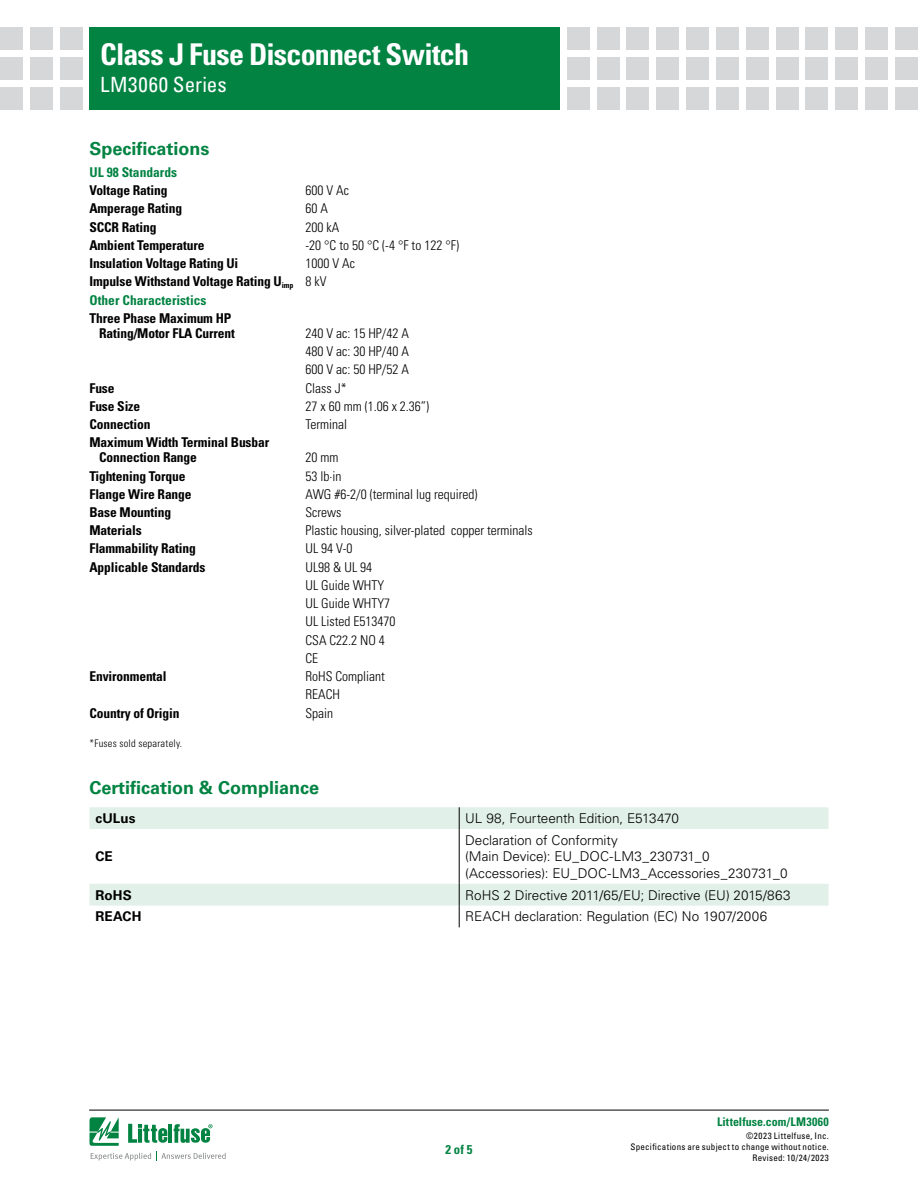
<style>
.page{position:relative;width:918px;height:1188px;background:#fff}
.page>*{position:absolute;margin:0;border:0;box-sizing:border-box;transform-origin:0 0}
.t1{font:700 condensed 30px "Univers LT Std";letter-spacing:-.025em;color:#fff}
.t2{font:condensed 21px "Univers LT Std";letter-spacing:.02em;color:#fff}
.FACTS_HEAD{font:700 18px "Univers LT Std";color:#028342}
.Specifications_Nested_style{font:700 condensed 13.5px/15px "Univers LT Std";letter-spacing:-.01em;color:#000;text-align:right}
.Specifications_Nested_style-2{font:300 condensed 13.5px "Univers LT Std";color:#000}
.Body_1{font:300 13.5px/16.5px "Univers LT Std";letter-spacing:-.005em;color:#000}
.Specifications_Nested_style-3{font:700 condensed 13.5px "Univers LT Std";color:#028342}
.Body_1-2{font:700 13.5px "Univers LT Std";letter-spacing:.005em;color:#000}
.t3{font:700 condensed 12.75px "Univers LT Std";color:#028342}
.t4{font:700 condensed 12px "Univers LT Std";letter-spacing:.005em;color:#028342}
.Note{font:300 condensed 10.5px "Univers LT Std";letter-spacing:.025em;color:#000}
.t5{font:condensed 9px/10.8px "Univers LT Std";letter-spacing:.03em;color:#000;text-align:right}
.s1{font-weight:300}
</style>
<div class="page">
<hr style="left:89px;top:1110px;width:740px;height:1px;background:#000">
<svg style="left:90px;top:1117px;width:136px;height:44px"></svg>
<div style="left:90px;top:27px;width:470px;height:82px;background:#028342"></div>
<div style="left:60px;top:27px;width:23px;height:23px;background:#d5d7d8"></div>
<div style="left:60px;top:57px;width:23px;height:23px;background:#d5d7d8"></div>
<div style="left:60px;top:87px;width:23px;height:22px;background:#d5d7d8"></div>
<div style="left:30px;top:27px;width:23px;height:23px;background:#d5d7d8"></div>
<div style="left:30px;top:57px;width:23px;height:23px;background:#d5d7d8"></div>
<div style="left:30px;top:87px;width:23px;height:22px;background:#d5d7d8"></div>
<div style="left:0;top:27px;width:23px;height:23px;background:#d5d7d8"></div>
<div style="left:0;top:57px;width:23px;height:23px;background:#d5d7d8"></div>
<div style="left:0;top:87px;width:23px;height:22px;background:#d5d7d8"></div>
<div style="left:567px;top:27px;width:23px;height:23px;background:#d5d7d8"></div>
<div style="left:567px;top:57px;width:23px;height:23px;background:#d5d7d8"></div>
<div style="left:567px;top:87px;width:23px;height:22px;background:#d5d7d8"></div>
<div style="left:597px;top:27px;width:23px;height:23px;background:#d5d7d8"></div>
<div style="left:597px;top:57px;width:23px;height:23px;background:#d5d7d8"></div>
<div style="left:597px;top:87px;width:23px;height:22px;background:#d5d7d8"></div>
<div style="left:627px;top:27px;width:22px;height:23px;background:#d5d7d8"></div>
<div style="left:627px;top:57px;width:22px;height:23px;background:#d5d7d8"></div>
<div style="left:627px;top:87px;width:22px;height:22px;background:#d5d7d8"></div>
<div style="left:656px;top:27px;width:23px;height:23px;background:#d5d7d8"></div>
<div style="left:656px;top:57px;width:23px;height:23px;background:#d5d7d8"></div>
<div style="left:656px;top:87px;width:23px;height:22px;background:#d5d7d8"></div>
<div style="left:686px;top:27px;width:23px;height:23px;background:#d5d7d8"></div>
<div style="left:686px;top:57px;width:23px;height:23px;background:#d5d7d8"></div>
<div style="left:686px;top:87px;width:23px;height:22px;background:#d5d7d8"></div>
<div style="left:716px;top:27px;width:23px;height:23px;background:#d5d7d8"></div>
<div style="left:716px;top:57px;width:23px;height:23px;background:#d5d7d8"></div>
<div style="left:716px;top:87px;width:23px;height:22px;background:#d5d7d8"></div>
<div style="left:746px;top:27px;width:23px;height:23px;background:#d5d7d8"></div>
<div style="left:746px;top:57px;width:23px;height:23px;background:#d5d7d8"></div>
<div style="left:746px;top:87px;width:23px;height:22px;background:#d5d7d8"></div>
<div style="left:805px;top:27px;width:23px;height:23px;background:#d5d7d8"></div>
<div style="left:805px;top:57px;width:23px;height:23px;background:#d5d7d8"></div>
<div style="left:805px;top:87px;width:23px;height:22px;background:#d5d7d8"></div>
<div style="left:776px;top:27px;width:22px;height:23px;background:#d5d7d8"></div>
<div style="left:776px;top:57px;width:22px;height:23px;background:#d5d7d8"></div>
<div style="left:776px;top:87px;width:22px;height:22px;background:#d5d7d8"></div>
<div style="left:835px;top:27px;width:23px;height:23px;background:#d5d7d8"></div>
<div style="left:835px;top:57px;width:23px;height:23px;background:#d5d7d8"></div>
<div style="left:835px;top:87px;width:23px;height:22px;background:#d5d7d8"></div>
<div style="left:865px;top:27px;width:23px;height:23px;background:#d5d7d8"></div>
<div style="left:865px;top:57px;width:23px;height:23px;background:#d5d7d8"></div>
<div style="left:865px;top:87px;width:23px;height:22px;background:#d5d7d8"></div>
<div style="left:895px;top:27px;width:23px;height:23px;background:#d5d7d8"></div>
<div style="left:895px;top:57px;width:23px;height:23px;background:#d5d7d8"></div>
<div style="left:895px;top:87px;width:23px;height:22px;background:#d5d7d8"></div>
<svg style="left:90px;top:807px;width:738px;height:99px"></svg>
<svg style="left:459px;top:807px;width:1px;height:22px"></svg>
<hr style="left:459px;top:829px;width:1px;height:55px;background:#000">
<svg style="left:459px;top:884px;width:1px;height:43px"></svg>
<h1 class="t1" style="left:100px;top:36px;width:370px">Class J Fuse Disconnect Switch</h1>
<h2 class="t2" style="left:100px;top:71px;width:128px">LM3060 Series</h2>
<p class="FACTS_HEAD" style="left:90px;top:138px;width:122px">Specifications</p>
<p class="Specifications_Nested_style-3" style="left:90px;top:164px;width:89px">UL 98 Standards</p>
<p class="Specifications_Nested_style" style="left:90px;top:183px;width:80px">Voltage Rating</p>
<p class="Specifications_Nested_style-2" style="left:306px;top:182px;width:45px">600 V Ac</p>
<p class="Specifications_Nested_style" style="left:90px;top:201px;width:94px">Amperage Rating</p>
<p class="Specifications_Nested_style-2" style="left:306px;top:201px;width:24px">60 A</p>
<p class="Specifications_Nested_style" style="left:90px;top:219px;width:68px">SCCR Rating</p>
<p class="Specifications_Nested_style-2" style="left:306px;top:219px;width:35px">200 kA</p>
<p class="Specifications_Nested_style" style="left:90px;top:238px;width:117px">Ambient Temperature</p>
<p class="Specifications_Nested_style-2" style="left:306px;top:237px;width:155px">-20 °C to 50 °C (-4 °F to 122 °F)</p>
<p class="Specifications_Nested_style" style="left:90px;top:256px;width:150px">Insulation Voltage Rating Ui</p>
<p class="Specifications_Nested_style-2" style="left:306px;top:255px;width:51px">1000 V Ac</p>
<p class="Specifications_Nested_style" style="left:90px;top:274px;width:238px">Impulse Withstand Voltage Rating U<sub>imp</sub> <span class="s1">8 kV</span></p>
<p class="Specifications_Nested_style-3" style="left:90px;top:292px;width:118px">Other Characteristics</p>
<p class="Specifications_Nested_style" style="left:90px;top:310px;width:147px">Three Phase Maximum HP<br>Rating/Motor FLA Current</p>
<p class="Specifications_Nested_style-2" style="left:306px;top:325px;width:105px">240 V ac: 15 HP/42 A</p>
<p class="Specifications_Nested_style-2" style="left:306px;top:343px;width:105px">480 V ac: 30 HP/40 A</p>
<p class="Specifications_Nested_style-2" style="left:306px;top:361px;width:105px">600 V ac: 50 HP/52 A</p>
<p class="Specifications_Nested_style" style="left:90px;top:380px;width:27px">Fuse</p>
<p class="Specifications_Nested_style-2" style="left:306px;top:380px;width:43px">Class J*</p>
<p class="Specifications_Nested_style" style="left:90px;top:398px;width:52px">Fuse Size</p>
<p class="Specifications_Nested_style-2" style="left:306px;top:398px;width:125px">27 x 60 mm (1.06 x 2.36”)</p>
<p class="Specifications_Nested_style" style="left:90px;top:417px;width:63px">Connection</p>
<p class="Specifications_Nested_style-2" style="left:306px;top:416px;width:43px">Terminal</p>
<p class="Specifications_Nested_style" style="left:99px;top:435px;width:171px;text-align:left;text-indent:-10px">Maximum Width Terminal Busbar<br>Connection Range</p>
<p class="Specifications_Nested_style-2" style="left:306px;top:449px;width:34px">20 mm</p>
<p class="Specifications_Nested_style" style="left:90px;top:468px;width:97px">Tightening Torque</p>
<p class="Specifications_Nested_style-2" style="left:306px;top:468px;width:37px">53 lb∙in</p>
<p class="Specifications_Nested_style" style="left:90px;top:486px;width:104px">Flange Wire Range</p>
<p class="Specifications_Nested_style-2" style="left:306px;top:486px;width:174px">AWG #6-2/0 (terminal lug required)</p>
<p class="Specifications_Nested_style" style="left:90px;top:505px;width:83px">Base Mounting</p>
<p class="Specifications_Nested_style-2" style="left:306px;top:504px;width:38px">Screws</p>
<p class="Specifications_Nested_style" style="left:90px;top:523px;width:54px">Materials</p>
<p class="Specifications_Nested_style-2" style="left:306px;top:522px;width:229px">Plastic housing, silver-plated copper terminals</p>
<p class="Specifications_Nested_style" style="left:90px;top:541px;width:108px">Flammability Rating</p>
<p class="Specifications_Nested_style-2" style="left:306px;top:541px;width:48px">UL 94 V-0</p>
<p class="Specifications_Nested_style" style="left:90px;top:559px;width:117px">Applicable Standards</p>
<p class="Specifications_Nested_style-2" style="left:306px;top:559px;width:68px">UL98 &amp; UL 94</p>
<p class="Specifications_Nested_style-2" style="left:306px;top:577px;width:80px">UL Guide WHTY</p>
<p class="Specifications_Nested_style-2" style="left:306px;top:595px;width:86px">UL Guide WHTY7</p>
<p class="Specifications_Nested_style-2" style="left:306px;top:614px;width:91px">UL Listed E513470</p>
<p class="Specifications_Nested_style-2" style="left:306px;top:632px;width:81px">CSA C22.2 NO 4</p>
<p class="Specifications_Nested_style-2" style="left:306px;top:650px;width:14px">CE</p>
<p class="Specifications_Nested_style" style="left:90px;top:669px;width:79px">Environmental</p>
<p class="Specifications_Nested_style-2" style="left:306px;top:668px;width:81px">RoHS Compliant</p>
<p class="Specifications_Nested_style-2" style="left:306px;top:687px;width:36px">REACH</p>
<p class="Specifications_Nested_style" style="left:90px;top:705px;width:92px">Country of Origin</p>
<p class="Specifications_Nested_style-2" style="left:306px;top:705px;width:29px">Spain</p>
<p class="Note" style="left:90px;top:737px;width:94px">*Fuses sold separately.</p>
<p class="FACTS_HEAD" style="left:90px;top:777px;width:231px">Certification &amp; Compliance</p>
<p class="Body_1-2" style="left:96px;top:810px;width:42px">cULus</p>
<p class="Body_1" style="left:465px;top:810px;width:215px">UL 98, Fourteenth Edition, E513470</p>
<p class="Body_1-2" style="left:96px;top:849px;width:19px">CE</p>
<p class="Body_1" style="left:465px;top:832px;width:324px">Declaration of Conformity<br>(Main Device): EU_DOC-LM3_230731_0 (Accessories): EU_DOC-LM3_Accessories_230731_0</p>
<p class="Body_1-2" style="left:96px;top:887px;width:38px">RoHS</p>
<p class="Body_1" style="left:465px;top:887px;width:327px">RoHS 2 Directive 2011/65/EU; Directive (EU) 2015/863</p>
<p class="Body_1-2" style="left:96px;top:909px;width:47px">REACH</p>
<p class="Body_1" style="left:465px;top:908px;width:304px">REACH declaration: Regulation (EC) No 1907/2006</p>
<p class="t3" style="left:445px;top:1142px;width:29px">2 of 5</p>
<p class="t4" style="left:717px;top:1115px;width:113px">Littelfuse.com/LM3060</p>
<p class="t5" style="left:631px;top:1131px;width:200px">©2023 Littelfuse, Inc.<br>Specifications are subject to change without notice.<br>Revised: 10/24/2023</p>
</div>
